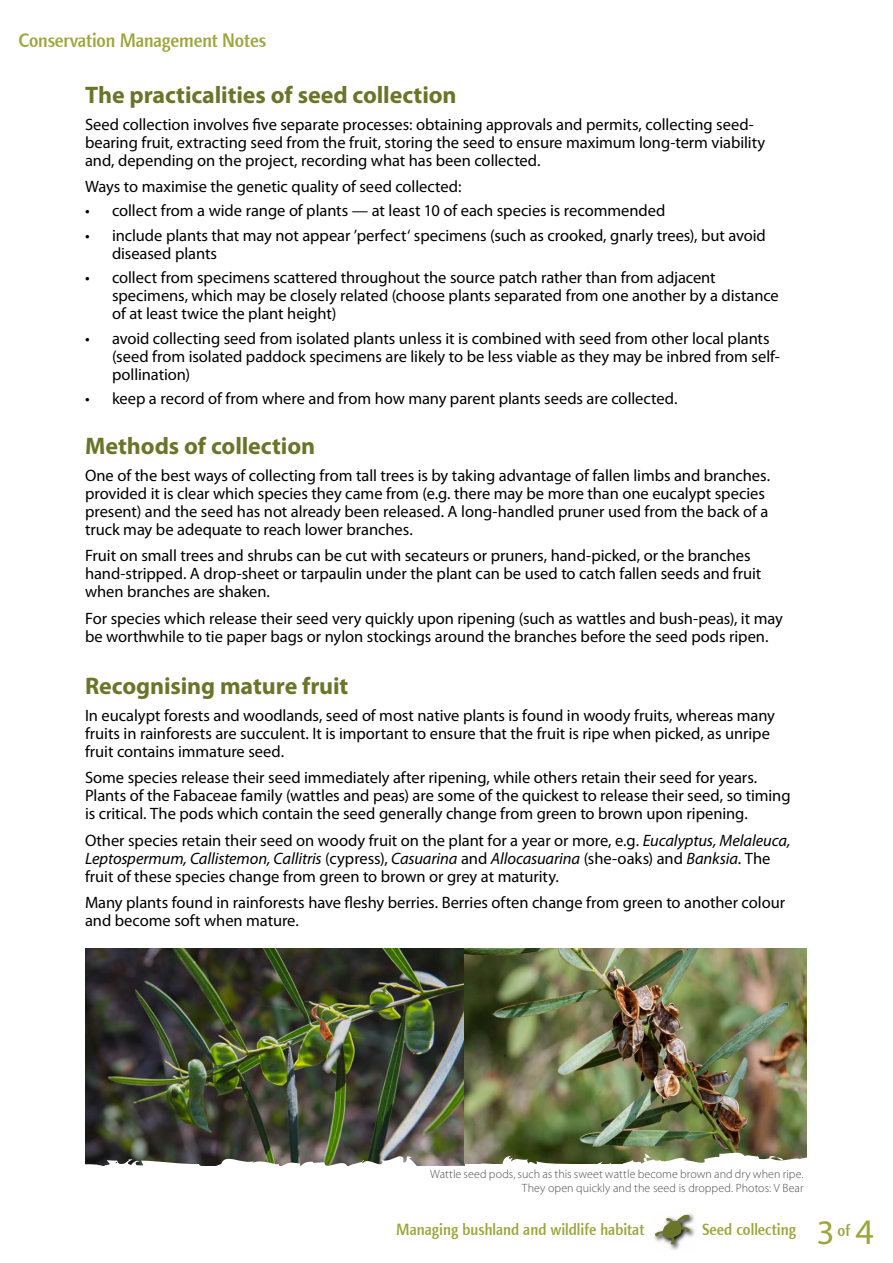
<style>
.page{position:relative;width:893px;height:1263px;background:#fff}
.page>*{position:absolute;margin:0;border:0;box-sizing:border-box;transform-origin:0 0}
.t1{font:700 24px "Myriad Pro";letter-spacing:-.005em;color:#6b752a}
.t2{font:500 19.8px "Linotype Finnegan Os F";letter-spacing:-.01em;color:#9da53b;scale:.9 1}
.t3{font:16.5px/18px "Myriad Pro";letter-spacing:-.005em;color:#000}
.t4{font:500 16.5px "Linotype Finnegan Os F";color:#9da53b;scale:.9 1}
.t5{font:500 16.5px "Linotype Finnegan Os F";color:#9da53b;scale:.91 1}
.t6{font:300 12px/13.5px "Myriad Pro";letter-spacing:.01em;color:#4d4d4f;text-align:right}
.s1{font-style:italic}
.s2{font-family:"Myriad Pro";font-weight:400;font-size:34.5px}
.s3{font-family:"Myriad Pro";font-weight:400;font-size:36px}
</style>
<div class="page">
<img style="left:85px;top:948px;width:722px;height:201px">
<img style="left:85px;top:1149px;width:722px;height:17px">
<img style="left:654px;top:1213px;width:41px;height:37px">
<svg style="left:655px;top:1214px;width:35px;height:31px"></svg>
<p class="t2" style="left:18px;top:29px;width:277px">Conservation Management Notes</p>
<h1 class="t1" style="left:85px;top:79px;width:373px">The practicalities of seed collection</h1>
<p class="t3" style="left:85px;top:115px;width:682px">Seed collection involves five separate processes: obtaining approvals and permits, collecting seed&shy;bearing fruit, extracting seed from the fruit, storing the seed to ensure maximum long-term viability and, depending on the project, recording what has been collected.</p>
<p class="t3" style="left:85px;top:177px;width:378px">Ways to maximise the genetic quality of seed collected:</p>
<p class="t3" style="left:85px;top:202px;width:582px">• collect from a wide range of plants — at least 10 of each species is recommended</p>
<p class="t3" style="left:112px;top:226px;width:655px;text-indent:-27px">• include plants that may not appear ’perfect‘ specimens (such as crooked, gnarly trees), but avoid diseased plants</p>
<p class="t3" style="left:112px;top:268px;width:668px;text-indent:-27px">• collect from specimens scattered throughout the source patch rather than from adjacent specimens, which may be closely related (choose plants separated from one another by a distance of at least twice the plant height)</p>
<p class="t3" style="left:112px;top:329px;width:669px;text-indent:-27px">• avoid collecting seed from isolated plants unless it is combined with seed from other local plants (seed from isolated paddock specimens are likely to be less viable as they may be inbred from self&shy;pollination)</p>
<p class="t3" style="left:85px;top:389px;width:594px">• keep a record of from where and from how many parent plants seeds are collected.</p>
<h1 class="t1" style="left:85px;top:431px;width:232px">Methods of collection</h1>
<p class="t3" style="left:85px;top:466px;width:686px">One of the best ways of collecting from tall trees is by taking advantage of fallen limbs and branches. provided it is clear which species they came from (e.g. there may be more than one eucalypt species present) and the seed has not already been released. A long-handled pruner used from the back of a truck may be adequate to reach lower branches.</p>
<p class="t3" style="left:85px;top:547px;width:678px">Fruit on small trees and shrubs can be cut with secateurs or pruners, hand-picked, or the branches hand-stripped. A drop-sheet or tarpaulin under the plant can be used to catch fallen seeds and fruit when branches are shaken.</p>
<p class="t3" style="left:85px;top:609px;width:699px">For species which release their seed very quickly upon ripening (such as wattles and bush-peas), it may be worthwhile to tie paper bags or nylon stockings around the branches before the seed pods ripen.</p>
<h1 class="t1" style="left:85px;top:671px;width:265px">Recognising mature fruit</h1>
<p class="t3" style="left:85px;top:706px;width:691px">In eucalypt forests and woodlands, seed of most native plants is found in woody fruits, whereas many fruits in rainforests are succulent. It is important to ensure that the fruit is ripe when picked, as unripe fruit contains immature seed.</p>
<p class="t3" style="left:85px;top:769px;width:707px">Some species release their seed immediately after ripening, while others retain their seed for years.<br>Plants of the Fabaceae family (wattles and peas) are some of the quickest to release their seed, so timing is critical. The pods which contain the seed generally change from green to brown upon ripening.</p>
<p class="t3" style="left:85px;top:831px;width:707px">Other species retain their seed on woody fruit on the plant for a year or more, e.g. <span class="s1">Eucalyptus, Melaleuca,<br>Leptospermum, Callistemon, Callitris</span> (cypress), <span class="s1">Casuarina</span> and <span class="s1">Allocasuarina</span> (she-oaks) and <span class="s1">Banksia</span>. The fruit of these species change from green to brown or grey at maturity.</p>
<p class="t3" style="left:85px;top:894px;width:701px">Many plants found in rainforests have fleshy berries. Berries often change from green to another colour and become soft when mature.</p>
<p class="t6" style="left:430px;top:1167px;width:375px">Wattle seed pods, such as this sweet wattle become brown and dry when ripe.<br>They open quickly and the seed is dropped. Photos: V Bear</p>
<p class="t4" style="left:396px;top:1220px;width:277px">Managing bushland and wildlife habitat</p>
<p class="t4" style="left:702px;top:1220px;width:106px">Seed collecting</p>
<p class="t5" style="left:817px;top:1220px;width:64px"><span class="s2">3</span>of <span class="s3">4</span></p>
</div>
